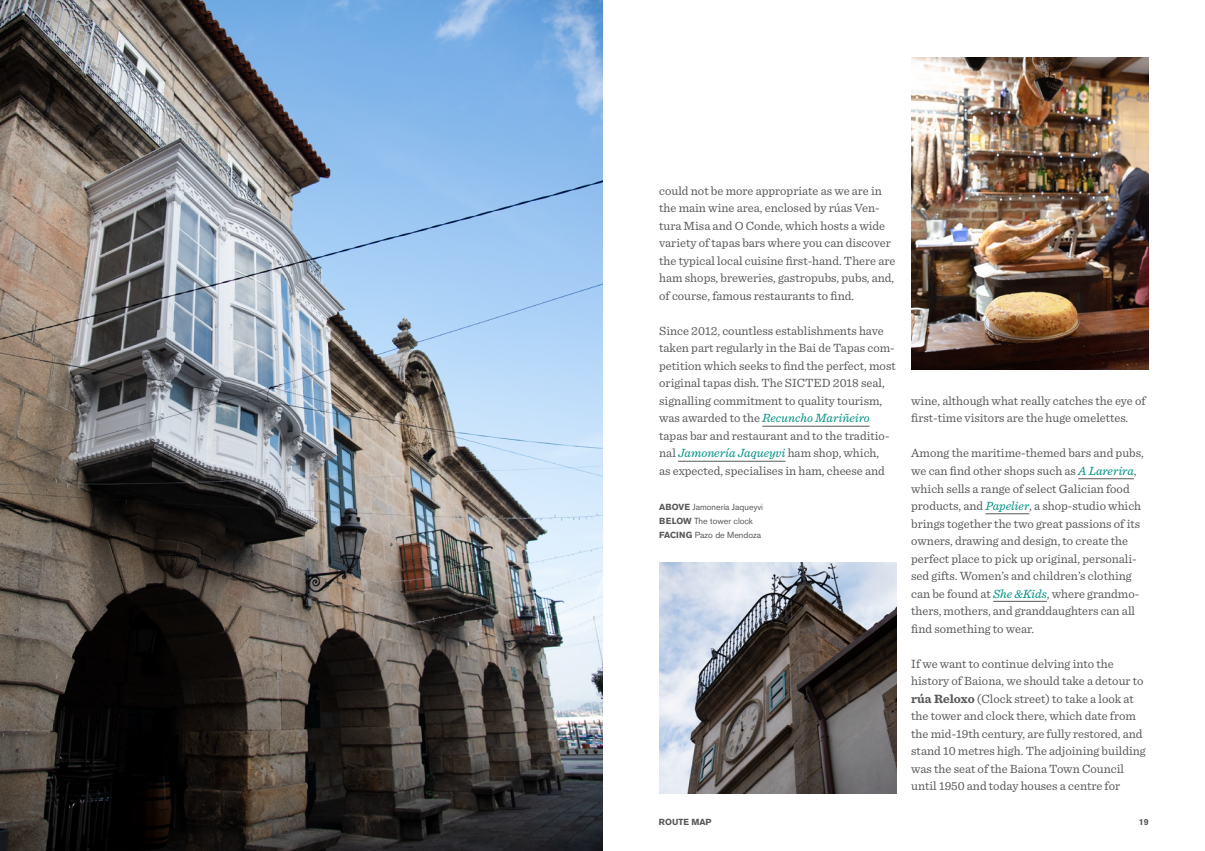
<style>
.page{position:relative;width:1205px;height:851px;background:#fff}
.page>*{position:absolute;margin:0;border:0;box-sizing:border-box;transform-origin:0 0}
.t1{font:12.5px/17.5px "Sentinel";color:#58595b}
.t2{font:8.75px/13.8px "Akzidenz Grotesk BE";color:#58595b}
.t3{font:700 8.75px "Akzidenz Grotesk BE";color:#58595b}
.s1{font-style:italic;color:#009184}
.s2{font-weight:700}
</style>
<div class="page">
<img style="left:659px;top:562px;width:237px;height:231px">
<img style="left:911px;top:57px;width:237px;height:313px">
<hr style="left:1078px;top:478px;width:56px;height:1px;background:#58595b">
<hr style="left:985px;top:513px;width:44px;height:1px;background:#58595b">
<hr style="left:993px;top:601px;width:54px;height:1px;background:#58595b">
<hr style="left:762px;top:426px;width:108px;height:1px;background:#58595b">
<hr style="left:678px;top:461px;width:107px;height:1px;background:#58595b">
<img style="left:0;top:0;width:602px;height:850px">
<p class="t1" style="left:659px;top:181px;width:238px">could not be more appropriate as we are in the main wine area, enclosed by rúas Ven&shy;tura Misa and O Conde, which hosts a wide variety of tapas bars where you can discover the typical local cuisine first-hand. There are ham shops, breweries, gastropubs, pubs, and, of course, famous restaurants to find.</p>
<p class="t1" style="left:659px;top:321px;width:238px">Since 2012, countless establishments have taken part regularly in the Bai de Tapas com&shy;petition which seeks to find the perfect, most original tapas dish. The SICTED 2018 seal, signalling commitment to quality tourism, was awarded to the <span class="s1">Recuncho Mariñeiro </span>tapas bar and restaurant and to the traditio&shy;nal <span class="s1">Jamonería Jaqueyvi</span> ham shop, which,<br>as expected, specialises in ham, cheese and</p>
<p class="t2" style="left:659px;top:500px;width:105px"><span class="s2">ABOVE</span> Jamonería Jaqueyvi<br><span class="s2">BELOW</span> The tower clock<br><span class="s2">FACING</span> Pazo de Mendoza</p>
<p class="t1" style="left:911px;top:391px;width:236px">wine, although what really catches the eye of first-time visitors are the huge omelettes.</p>
<p class="t1" style="left:911px;top:443px;width:234px">Among the maritime-themed bars and pubs, we can find other shops such as <span class="s1">A Larerira</span>, which sells a range of select Galician food products, and <span class="s1">Papelier</span>, a shop-studio which brings together the two great passions of its owners, drawing and design, to create the perfect place to pick up original, personali&shy;sed gifts. Women’s and children’s clothing can be found at <span class="s1">She &amp;Kids</span>, where grandmo&shy;thers, mothers, and granddaughters can all find something to wear.</p>
<p class="t1" style="left:911px;top:653px;width:236px">If we want to continue delving into the history of Baiona, we should take a detour to <span class="s2">rúa Reloxo</span> (Clock street) to take a look at the tower and clock there, which date from the mid-19th century, are fully restored, and stand 10 metres high. The adjoining building was the seat of the Baiona Town Council until 1950 and today houses a centre for</p>
<p class="t3" style="left:659px;top:817px;width:54px">ROUTE MAP</p>
<p class="t3" style="left:1139px;top:817px;width:11px">19</p>
</div>
